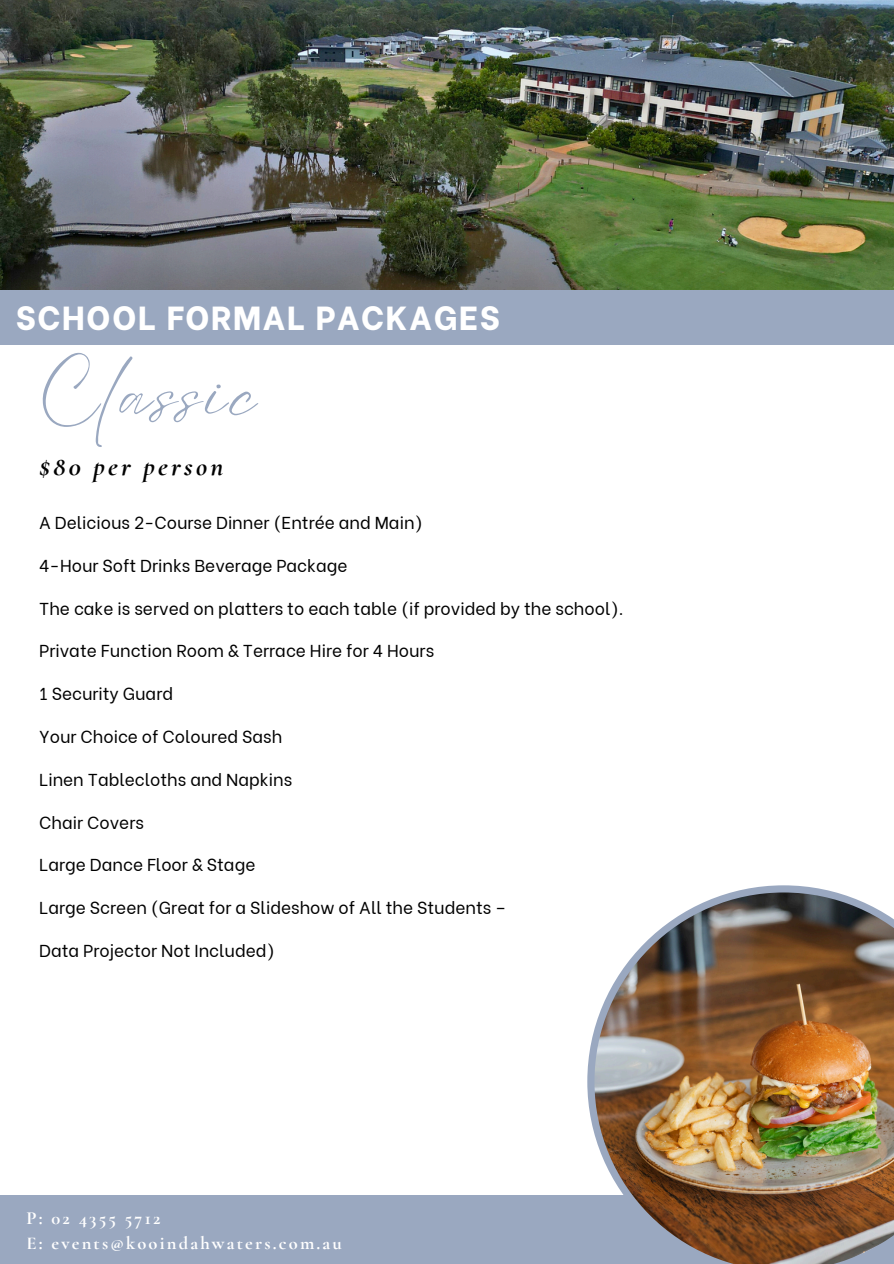
<style>
.page{position:relative;width:894px;height:1264px;background:#fff}
.page>*{position:absolute;margin:0;border:0;box-sizing:border-box;transform-origin:0 0}
.t1{font:64.2px "Eyesome Script";letter-spacing:.07em;color:#9aa8c0}
.t2{font:800 33.3px "Be Vietnam";letter-spacing:.05em;color:#fff}
.t3{font:italic 700 27.15px "Cormorant Garamond";letter-spacing:.12em;color:#000}
.t4{font:700 18.45px/24.8px "Cormorant Garamond";letter-spacing:.12em;color:#fff}
.t5{font:17.25px "Be Vietnam";color:#000}
</style>
<div class="page">
<img style="left:0;top:0;width:893px;height:290px">
<div style="left:0;top:290px;width:893px;height:54px;background:#9aa8c0"></div>
<div style="left:0;top:1194px;width:893px;height:69px;background:#9aa8c0"></div>
<img style="left:587px;top:885px;width:306px;height:378px">
<p class="t2" style="left:16px;top:290px;width:485px">SCHOOL FORMAL PACKAGES</p>
<h1 class="t1" style="left:39px;top:354px;width:219px">Classic</h1>
<h2 class="t3" style="left:39px;top:450px;width:186px">$80 per person</h2>
<h3 class="t5" style="left:39px;top:508px;width:385px">A Delicious 2-Course Dinner (Entrée and Main)</h3>
<p class="t5" style="left:39px;top:551px;width:310px">4-Hour Soft Drinks Beverage Package</p>
<p class="t5" style="left:39px;top:594px;width:585px">The cake is served on platters to each table (if provided by the school).</p>
<p class="t5" style="left:39px;top:636px;width:396px">Private Function Room &amp; Terrace Hire for 4 Hours</p>
<p class="t5" style="left:39px;top:679px;width:135px">1 Security Guard</p>
<p class="t5" style="left:39px;top:722px;width:244px">Your Choice of Coloured Sash</p>
<p class="t5" style="left:39px;top:765px;width:254px">Linen Tablecloths and Napkins</p>
<p class="t5" style="left:39px;top:807px;width:106px">Chair Covers</p>
<p class="t5" style="left:39px;top:850px;width:218px">Large Dance Floor &amp; Stage</p>
<p class="t5" style="left:39px;top:893px;width:468px">Large Screen (Great for a Slideshow of All the Students –</p>
<p class="t5" style="left:39px;top:936px;width:237px">Data Projector Not Included)</p>
<p class="t4" style="left:27px;top:1205px;width:317px">P: 02 4355 5712<br>E: events@kooindahwaters.com.au</p>
</div>
